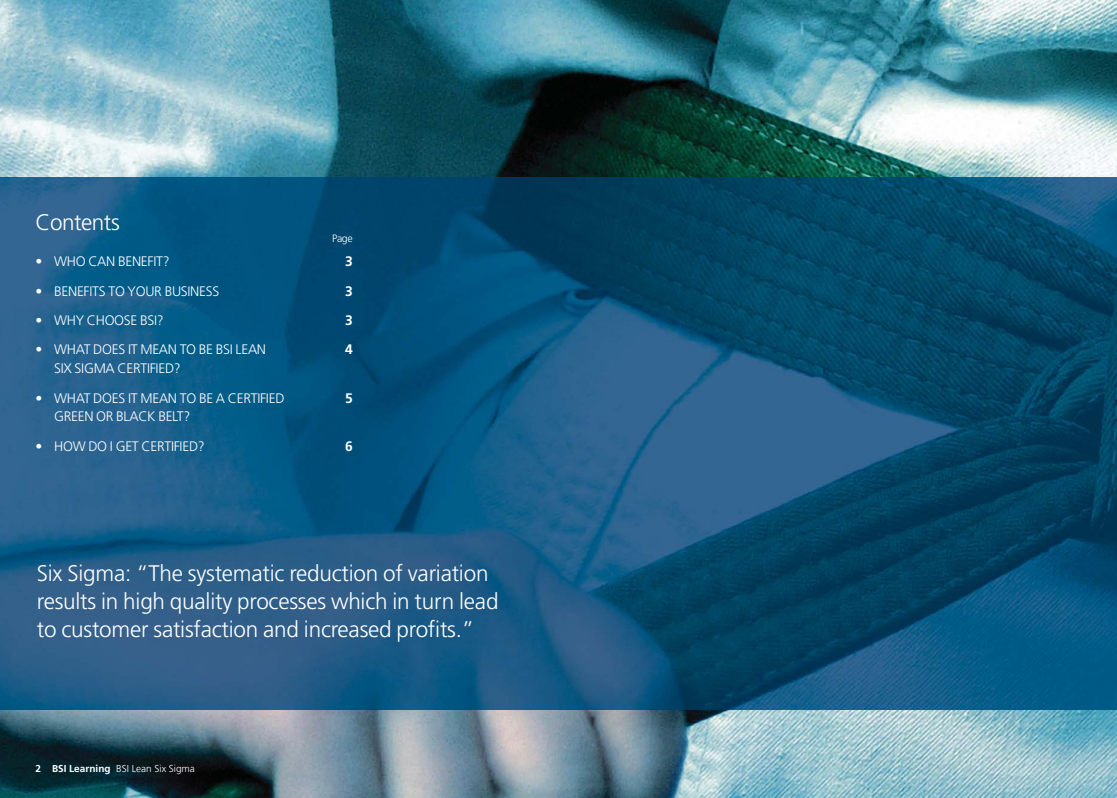
<style>
.page{position:relative;width:1117px;height:798px;background:#fff}
.page>*{position:absolute;margin:0;border:0;box-sizing:border-box;transform-origin:0 0}
.t1{font:300 22.5px/27.5px "Frutiger";letter-spacing:-.01em;color:#fff}
.t2{font:300 13.75px "Frutiger";letter-spacing:-.02em;color:#fff}
.t3{font:700 13.75px "Frutiger";color:#fff}
.t4{font:300 10.62px "Frutiger";color:#fff}
.t5{font:300 10px "Frutiger";color:#fff}
.s1{font-weight:700}
</style>
<div class="page">
<img style="left:0;top:0;width:1116px;height:797px">
<img style="left:0;top:177px;width:1116px;height:532px">
<h1 class="t1" style="left:35px;top:210px;width:86px">Contents</h1>
<p class="t2" style="left:35px;top:256px;width:136px">• WHO CAN BENEFIT?</p>
<p class="t3" style="left:345px;top:256px;width:9px">3</p>
<p class="t2" style="left:35px;top:285px;width:185px">• BENEFITS TO YOUR BUSINESS</p>
<p class="t3" style="left:345px;top:285px;width:9px">3</p>
<p class="t2" style="left:35px;top:314px;width:130px">• WHY CHOOSE BSI?</p>
<p class="t3" style="left:345px;top:314px;width:9px">3</p>
<p class="t2" style="left:35px;top:344px;width:232px">• WHAT DOES IT MEAN TO BE BSI LEAN</p>
<p class="t3" style="left:345px;top:344px;width:9px">4</p>
<p class="t2" style="left:54px;top:363px;width:128px">SIX SIGMA CERTIFIED?</p>
<p class="t2" style="left:35px;top:392px;width:250px">• WHAT DOES IT MEAN TO BE A CERTIFIED</p>
<p class="t3" style="left:345px;top:392px;width:9px">5</p>
<p class="t2" style="left:54px;top:411px;width:138px">GREEN OR BLACK BELT?</p>
<p class="t2" style="left:35px;top:440px;width:171px">• HOW DO I GET CERTIFIED?</p>
<p class="t3" style="left:345px;top:440px;width:9px">6</p>
<p class="t4" style="left:332px;top:234px;width:22px">Page</p>
<h1 class="t1" style="left:37px;top:561px;width:463px">Six Sigma: “The systematic reduction of variation results in high quality processes which in turn lead to customer satisfaction and increased profits.”</h1>
<p class="t5" style="left:35px;top:764px;width:161px"><span class="s1">2 BSI Learning</span> BSI Lean Six Sigma</p>
</div>
